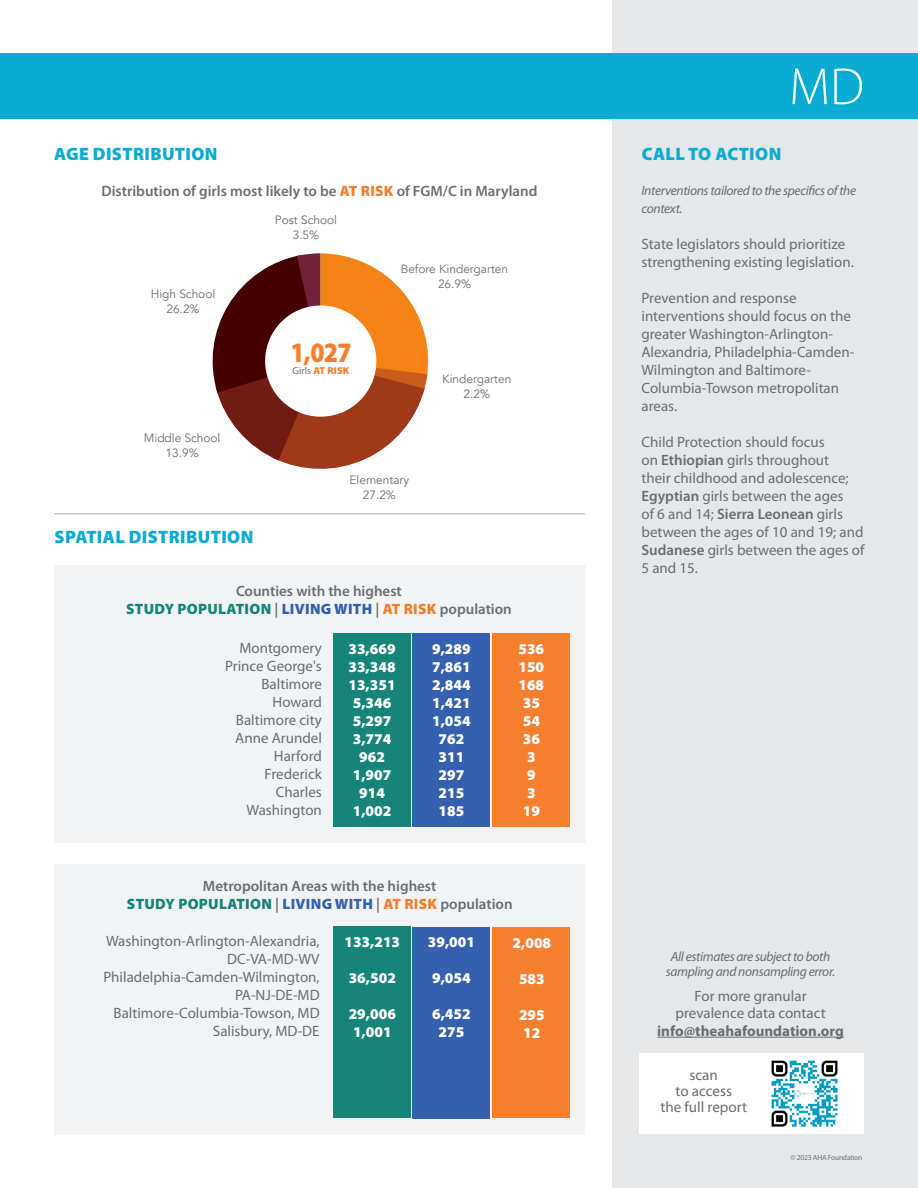
<style>
.page{position:relative;width:918px;height:1188px;background:#fff}
.page>*{position:absolute;margin:0;border:0;box-sizing:border-box;transform-origin:0 0}
.t1{font:300 52.5px "Myriad Pro";color:#fff}
.t2{font:900 28.2px "Myriad Pro";color:#f47f2e;scale:.88 1}
.t3{font:900 18px "Myriad Pro";letter-spacing:.02em;color:#08acd2}
.t4{font:15.15px/16.2px "Myriad Pro";color:#6c6d70;text-align:center}
.t5{font:15px/18px "Myriad Pro";color:#6c6d70}
.t6{font:900 15px "Myriad Pro";color:#fff}
.t7{font:600 15px "Myriad Pro";color:#6c6d70}
.t8{font:900 15px "Myriad Pro";letter-spacing:.02em;color:#168478}
.t9{font:700 15px "Myriad Pro";color:#6c6d70}
.t10{font:italic 13.5px/15px "Myriad Pro";letter-spacing:-.025em;color:#6c6d70;text-align:center}
.t11{font:12px "Avenir";letter-spacing:-.005em;color:#6c6d70}
.t12{font:900 10.05px "Myriad Pro";letter-spacing:.02em;color:#f47f2e}
.t13{font:7.5px "Myriad Pro";letter-spacing:-.025em;color:#6c6d70}
.s1{font-weight:900;color:#f47f2e}
.s2{font-weight:400;color:#6c6d70}
.s3{font-weight:600;color:#6c6d70}
.s4{color:#3460ad}
.s5{color:#f47f2e}
.s6{font-weight:600}
</style>
<div class="page">
<div style="left:612px;top:0;width:306px;height:1188px;background:#e6e7e9"></div>
<div style="left:0;top:53px;width:918px;height:65px;background:#08acd2"></div>
<hr style="left:657px;top:1037px;width:187px;height:1px;background:#6c6d70">
<div style="left:639px;top:1053px;width:225px;height:81px;background:#fff"></div>
<img style="left:771px;top:1060px;width:67px;height:67px">
<svg style="left:213px;top:253px;width:215px;height:216px"></svg>
<div style="left:54px;top:864px;width:531px;height:270px;background:#f2f3f4"></div>
<div style="left:333px;top:927px;width:78px;height:191px;background:#168478"></div>
<div style="left:413px;top:927px;width:77px;height:191px;background:#3460ad"></div>
<div style="left:493px;top:927px;width:77px;height:191px;background:#f47f2e"></div>
<div style="left:54px;top:565px;width:531px;height:277px;background:#f2f3f4"></div>
<div style="left:333px;top:633px;width:78px;height:194px;background:#168478"></div>
<div style="left:412px;top:634px;width:78px;height:193px;background:#3460ad"></div>
<div style="left:492px;top:634px;width:78px;height:193px;background:#f47f2e"></div>
<hr style="left:54px;top:514px;width:531px;height:1px;background:#a8a9ad">
<p class="t3" style="left:54px;top:142px;width:165px">AGE DISTRIBUTION</p>
<p class="t7" style="left:101px;top:181px;width:438px">Distribution of girls most likely to be <span class="s1">AT RISK</span> of FGM/C in Maryland</p>
<p class="t11" style="left:151px;top:287px;width:66px">High School</p>
<p class="t11" style="left:167px;top:302px;width:35px">26.2%</p>
<p class="t11" style="left:144px;top:430px;width:78px">Middle School</p>
<p class="t11" style="left:166px;top:445px;width:35px">13.9%</p>
<p class="t3" style="left:55px;top:525px;width:200px">SPATIAL DISTRIBUTION</p>
<p class="t11" style="left:275px;top:213px;width:64px">Post School</p>
<p class="t11" style="left:293px;top:228px;width:28px">3.5%</p>
<p class="t2" style="left:290px;top:333px;width:71px">1,027</p>
<p class="t12" style="left:293px;top:364px;width:58px"><span class="s2">Girls</span> AT RISK</p>
<p class="t11" style="left:401px;top:262px;width:109px">Before Kindergarten</p>
<p class="t11" style="left:438px;top:277px;width:35px">26.9%</p>
<p class="t11" style="left:442px;top:371px;width:71px">Kindergarten</p>
<p class="t11" style="left:464px;top:386px;width:28px">2.2%</p>
<p class="t11" style="left:350px;top:473px;width:61px">Elementary</p>
<p class="t11" style="left:363px;top:488px;width:35px">27.2%</p>
<p class="t7" style="left:236px;top:582px;width:167px">Counties with the highest</p>
<p class="t8" style="left:126px;top:599px;width:387px">STUDY POPULATION <span class="s3">|</span> <span class="s4">LIVING WITH</span> <span class="s3">|</span> <span class="s5">AT RISK</span> <span class="s3">population</span></p>
<p class="t5" style="left:239px;top:639px;width:84px">Montgomery</p>
<p class="t5" style="left:225px;top:657px;width:98px">Prince George's</p>
<p class="t5" style="left:262px;top:675px;width:62px">Baltimore</p>
<p class="t5" style="left:273px;top:693px;width:51px">Howard</p>
<p class="t5" style="left:236px;top:711px;width:87px">Baltimore city</p>
<p class="t5" style="left:235px;top:729px;width:88px">Anne Arundel</p>
<p class="t5" style="left:274px;top:747px;width:49px">Harford</p>
<p class="t5" style="left:265px;top:765px;width:59px">Frederick</p>
<p class="t5" style="left:276px;top:783px;width:48px">Charles</p>
<p class="t5" style="left:247px;top:801px;width:77px">Washington</p>
<p class="t6" style="left:348px;top:639px;width:49px">33,669</p>
<p class="t6" style="left:348px;top:657px;width:49px">33,348</p>
<p class="t6" style="left:348px;top:675px;width:49px">13,351</p>
<p class="t6" style="left:353px;top:693px;width:40px">5,346</p>
<p class="t6" style="left:353px;top:711px;width:40px">5,297</p>
<p class="t6" style="left:353px;top:729px;width:40px">3,774</p>
<p class="t6" style="left:359px;top:747px;width:27px">962</p>
<p class="t6" style="left:353px;top:765px;width:40px">1,907</p>
<p class="t6" style="left:359px;top:783px;width:27px">914</p>
<p class="t6" style="left:353px;top:801px;width:40px">1,002</p>
<p class="t6" style="left:432px;top:639px;width:40px">9,289</p>
<p class="t6" style="left:432px;top:657px;width:40px">7,861</p>
<p class="t6" style="left:432px;top:675px;width:40px">2,844</p>
<p class="t6" style="left:432px;top:693px;width:40px">1,421</p>
<p class="t6" style="left:432px;top:711px;width:40px">1,054</p>
<p class="t6" style="left:439px;top:729px;width:27px">762</p>
<p class="t6" style="left:439px;top:747px;width:27px">311</p>
<p class="t6" style="left:439px;top:765px;width:27px">297</p>
<p class="t6" style="left:439px;top:783px;width:27px">215</p>
<p class="t6" style="left:439px;top:801px;width:27px">185</p>
<p class="t6" style="left:518px;top:639px;width:27px">536</p>
<p class="t6" style="left:518px;top:657px;width:27px">150</p>
<p class="t6" style="left:518px;top:675px;width:27px">168</p>
<p class="t6" style="left:523px;top:693px;width:19px">35</p>
<p class="t6" style="left:523px;top:711px;width:19px">54</p>
<p class="t6" style="left:523px;top:729px;width:19px">36</p>
<p class="t6" style="left:527px;top:747px;width:10px">3</p>
<p class="t6" style="left:527px;top:765px;width:10px">9</p>
<p class="t6" style="left:527px;top:783px;width:10px">3</p>
<p class="t6" style="left:523px;top:801px;width:19px">19</p>
<p class="t7" style="left:203px;top:877px;width:235px">Metropolitan Areas with the highest</p>
<p class="t8" style="left:127px;top:894px;width:387px">STUDY POPULATION <span class="s3">|</span> <span class="s4">LIVING WITH</span> <span class="s3">|</span> <span class="s5">AT RISK</span> <span class="s3">population</span></p>
<p class="t5" style="left:106px;top:932px;width:215px">Washington-Arlington-Alexandria,</p>
<p class="t5" style="left:227px;top:950px;width:94px">DC-VA-MD-WV</p>
<p class="t5" style="left:103px;top:968px;width:218px">Philadelphia-Camden-Wilmington,</p>
<p class="t5" style="left:235px;top:986px;width:86px">PA-NJ-DE-MD</p>
<p class="t5" style="left:114px;top:1004px;width:208px">Baltimore-Columbia-Towson, MD</p>
<p class="t5" style="left:213px;top:1022px;width:108px">Salisbury, MD-DE</p>
<p class="t6" style="left:344px;top:932px;width:57px">133,213</p>
<p class="t6" style="left:349px;top:968px;width:49px">36,502</p>
<p class="t6" style="left:349px;top:1004px;width:49px">29,006</p>
<p class="t6" style="left:353px;top:1022px;width:40px">1,001</p>
<p class="t6" style="left:428px;top:932px;width:49px">39,001</p>
<p class="t6" style="left:432px;top:968px;width:40px">9,054</p>
<p class="t6" style="left:432px;top:1004px;width:40px">6,452</p>
<p class="t6" style="left:439px;top:1022px;width:27px">275</p>
<p class="t6" style="left:513px;top:933px;width:40px">2,008</p>
<p class="t6" style="left:519px;top:969px;width:27px">583</p>
<p class="t6" style="left:519px;top:1005px;width:27px">295</p>
<p class="t6" style="left:523px;top:1023px;width:19px">12</p>
<p class="t1" style="left:789px;top:55px;width:76px">MD</p>
<p class="t3" style="left:642px;top:142px;width:141px">CALL TO ACTION</p>
<p class="t10" style="left:642px;top:181px;width:216px;line-height:18px;text-align:left">Interventions tailored to the specifics of the context.</p>
<p class="t5" style="left:642px;top:234px;width:214px">State legislators should prioritize strengthening existing legislation.</p>
<p class="t5" style="left:642px;top:288px;width:214px">Prevention and response interventions should focus on the greater Washington-Arlington-<br>Alexandria, Philadelphia-Camden-<br>Wilmington and Baltimore-<br>Columbia-Towson metropolitan areas.</p>
<p class="t5" style="left:642px;top:432px;width:225px">Child Protection should focus<br>on <span class="s6">Ethiopian</span> girls throughout<br>their childhood and adolescence;<br><span class="s6">Egyptian</span> girls between the ages<br>of 6 and 14; <span class="s6">Sierra Leonean</span> girls between the ages of 10 and 19; and<br><span class="s6">Sudanese</span> girls between the ages of<br>5 and 15.</p>
<p class="t10" style="left:666px;top:949px;width:171px">All estimates are subject to both sampling and nonsampling error.</p>
<p class="t5" style="left:676px;top:988px;width:152px;line-height:16.5px;text-align:center">For more granular prevalence data contact</p>
<p class="t9" style="left:657px;top:1021px;width:188px">info@theahafoundation.org</p>
<p class="t4" style="left:660px;top:1066px;width:88px">scan<br>to access<br>the full report</p>
<p class="t13" style="left:791px;top:1153px;width:73px">© 2023 AHA Foundation</p>
</div>
